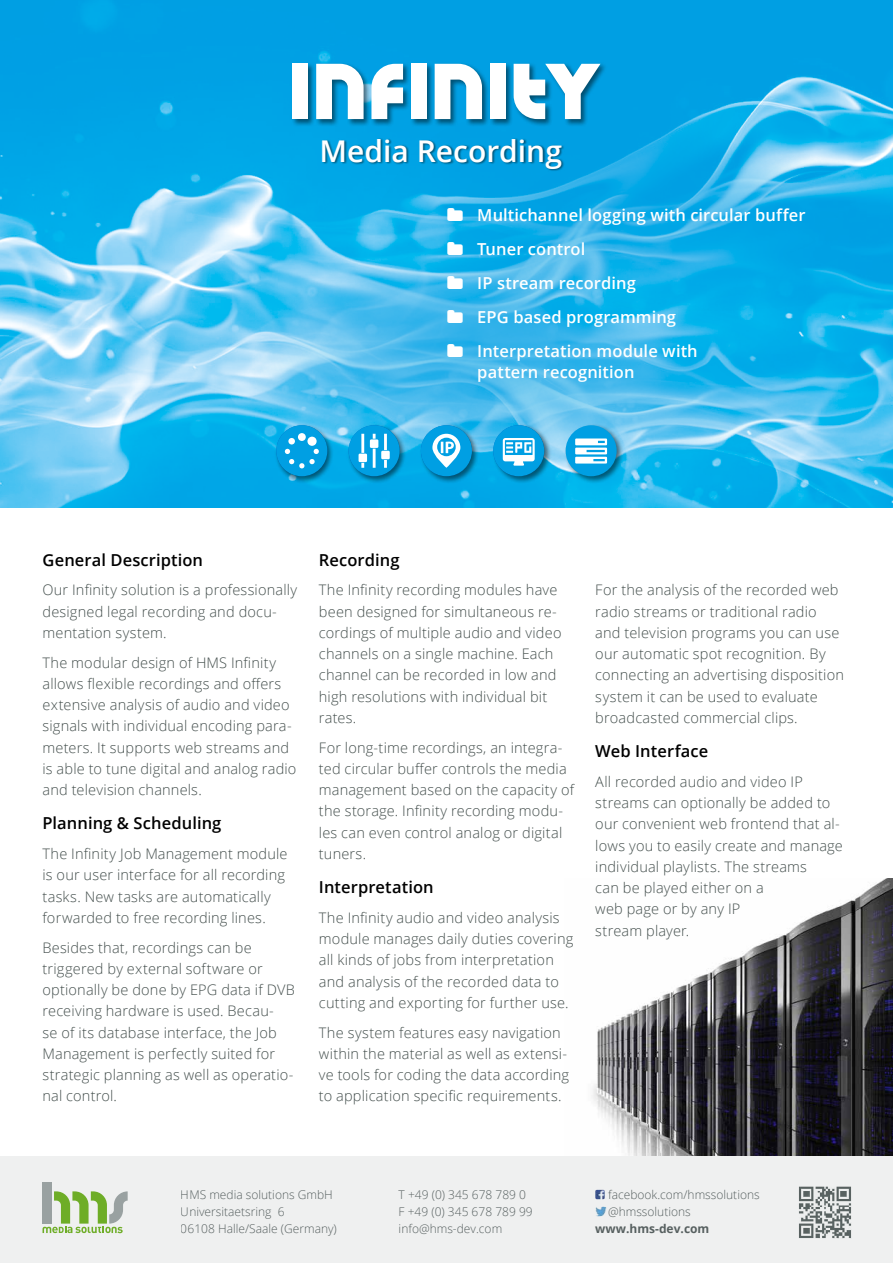
<style>
.page{position:relative;width:893px;height:1263px;background:#fff}
.page>*{position:absolute;margin:0;border:0;box-sizing:border-box;transform-origin:0 0}
.t1{font:600 30px "Open Sans";color:#fff}
.t2{font:600 16.5px/34px "Open Sans";letter-spacing:.005em;color:#fff}
.t3{font:600 16.5px "Open Sans";letter-spacing:.005em;color:#000}
.t4{font:300 14.55px/21.3px "Open Sans";letter-spacing:.01em;color:#444f4d}
.t5{font:300 12px/17px "Open Sans";color:#5d6767}
.t6{font:700 12px "Open Sans";color:#5d6767}
</style>
<div class="page">
<img style="left:0;top:0;width:893px;height:508px">
<img style="left:564px;top:878px;width:329px;height:279px">
<svg style="left:223px;top:126px;width:645px;height:382px;background:#41bdee"></svg>
<svg style="left:348px;top:0;width:545px;height:359px;background:#19ade8"></svg>
<div style="left:0;top:1157px;width:893px;height:106px;background:#eff0f0"></div>
<svg style="left:595px;top:1190px;width:10px;height:9px"></svg>
<svg style="left:595px;top:1207px;width:12px;height:9px"></svg>
<div style="left:43px;top:1182px;width:9px;height:41px;background:#99a1a1"></div>
<svg style="left:43px;top:1191px;width:85px;height:42px"></svg>
<img style="left:799px;top:1186px;width:53px;height:53px">
<div style="left:275px;top:424px;width:277px;height:60px;background:#000;opacity:.5"></div>
<div style="left:493px;top:425px;width:51px;height:51px;background:#009fe3;border-radius:50%"></div>
<div style="left:276px;top:425px;width:51px;height:51px;background:#009fe3;border-radius:50%"></div>
<div style="left:349px;top:425px;width:51px;height:51px;background:#009fe3;border-radius:50%"></div>
<div style="left:421px;top:425px;width:51px;height:51px;background:#009fe3;border-radius:50%"></div>
<div style="left:564px;top:424px;width:60px;height:60px;background:#000;opacity:.5"></div>
<div style="left:566px;top:425px;width:51px;height:51px;background:#009fe3;border-radius:50%"></div>
<div style="left:291px;top:62px;width:316px;height:65px;background:#000;opacity:.5"></div>
<svg style="left:371px;top:64px;width:32px;height:55px"></svg>
<svg style="left:316px;top:64px;width:48px;height:55px"></svg>
<div style="left:292px;top:64px;width:16px;height:55px;background:#fff"></div>
<div style="left:411px;top:64px;width:16px;height:55px;background:#fff"></div>
<div style="left:490px;top:64px;width:16px;height:55px;background:#fff"></div>
<svg style="left:435px;top:64px;width:47px;height:55px"></svg>
<svg style="left:514px;top:64px;width:86px;height:55px"></svg>
<div style="left:322px;top:138px;width:243px;height:33px;background:#000;opacity:.5"></div>
<svg style="left:285px;top:433px;width:34px;height:35px"></svg>
<svg style="left:359px;top:434px;width:31px;height:34px"></svg>
<svg style="left:432px;top:434px;width:28px;height:34px"></svg>
<svg style="left:503px;top:438px;width:32px;height:28px"></svg>
<svg style="left:575px;top:438px;width:32px;height:26px"></svg>
<svg style="left:448px;top:208px;width:15px;height:13px"></svg>
<svg style="left:448px;top:242px;width:15px;height:13px"></svg>
<svg style="left:448px;top:276px;width:15px;height:13px"></svg>
<svg style="left:448px;top:310px;width:15px;height:13px"></svg>
<svg style="left:448px;top:344px;width:15px;height:13px"></svg>
<h1 class="t1" style="left:319px;top:130px;width:244px">Media Recording</h1>
<p class="t2" style="left:477px;top:198px;width:330px">Multichannel logging with circular buffer<br>Tuner control<br>IP stream recording<br>EPG based programming<br>Interpretation module with</p>
<p class="t2" style="left:477px;top:355px;width:159px">pattern recognition</p>
<p class="t3" style="left:43px;top:548px;width:162px">General Description</p>
<p class="t4" style="left:43px;top:579px;width:256px">Our Infinity solution is a professionally designed legal recording and docu&shy;mentation system.</p>
<p class="t4" style="left:43px;top:651px;width:255px">The modular design of HMS Infinity allows flexible recordings and offers extensive analysis of audio and video signals with individual encoding para&shy;meters. It supports web streams and is able to tune digital and analog radio and television channels.</p>
<p class="t3" style="left:43px;top:812px;width:180px">Planning &amp; Scheduling</p>
<p class="t4" style="left:43px;top:843px;width:247px">The Infinity Job Management module is our user interface for all recording tasks. New tasks are automatically forwarded to free recording lines.</p>
<p class="t4" style="left:43px;top:936px;width:254px">Besides that, recordings can be triggered by external software or optionally be done by EPG data if DVB receiving hardware is used. Becau-<br>se of its database interface, the Job<br>Management is perfectly suited for strategic planning as well as operatio&shy;nal control.</p>
<p class="t3" style="left:319px;top:548px;width:82px">Recording</p>
<p class="t4" style="left:319px;top:579px;width:244px">The Infinity recording modules have been designed for simultaneous re&shy;cordings of multiple audio and video channels on a single machine. Each channel can be recorded in low and high resolutions with individual bit rates.</p>
<p class="t4" style="left:319px;top:736px;width:257px">For long-time recordings, an integra&shy;ted circular buffer controls the media management based on the capacity of the storage. Infinity recording modu&shy;les can even control analog or digital tuners.</p>
<p class="t3" style="left:319px;top:876px;width:116px">Interpretation</p>
<p class="t4" style="left:319px;top:906px;width:256px">The Infinity audio and video analysis module manages daily duties covering all kinds of jobs from interpretation and analysis of the recorded data to cutting and exporting for further use.</p>
<p class="t4" style="left:319px;top:1021px;width:252px">The system features easy navigation within the material as well as extensi&shy;ve tools for coding the data according to application specific requirements.</p>
<p class="t4" style="left:595px;top:579px;width:250px">For the analysis of the recorded web radio streams or traditional radio and television programs you can use our automatic spot recognition. By connecting an advertising disposition system it can be used to evaluate broadcasted commercial clips.</p>
<p class="t3" style="left:595px;top:740px;width:114px">Web Interface</p>
<p class="t4" style="left:595px;top:770px;width:249px">All recorded audio and video IP streams can optionally be added to our convenient web frontend that al&shy;lows you to easily create and manage individual playlists. The streams<br>can be played either on a<br>web page or by any IP<br>stream player.</p>
<p class="t5" style="left:181px;top:1186px;width:158px">HMS media solutions GmbH<br>Universitaetsring 6<br>06108 Halle/Saale (Germany)</p>
<p class="t5" style="left:399px;top:1186px;width:136px">T +49 (0) 345 678 789 0<br>F +49 (0) 345 678 789 99 info@hms-dev.com</p>
<p class="t5" style="left:608px;top:1186px;width:153px">facebook.com/hmssolutions @hmssolutions</p>
<p class="t6" style="left:595px;top:1220px;width:116px">www.hms-dev.com</p>
</div>
